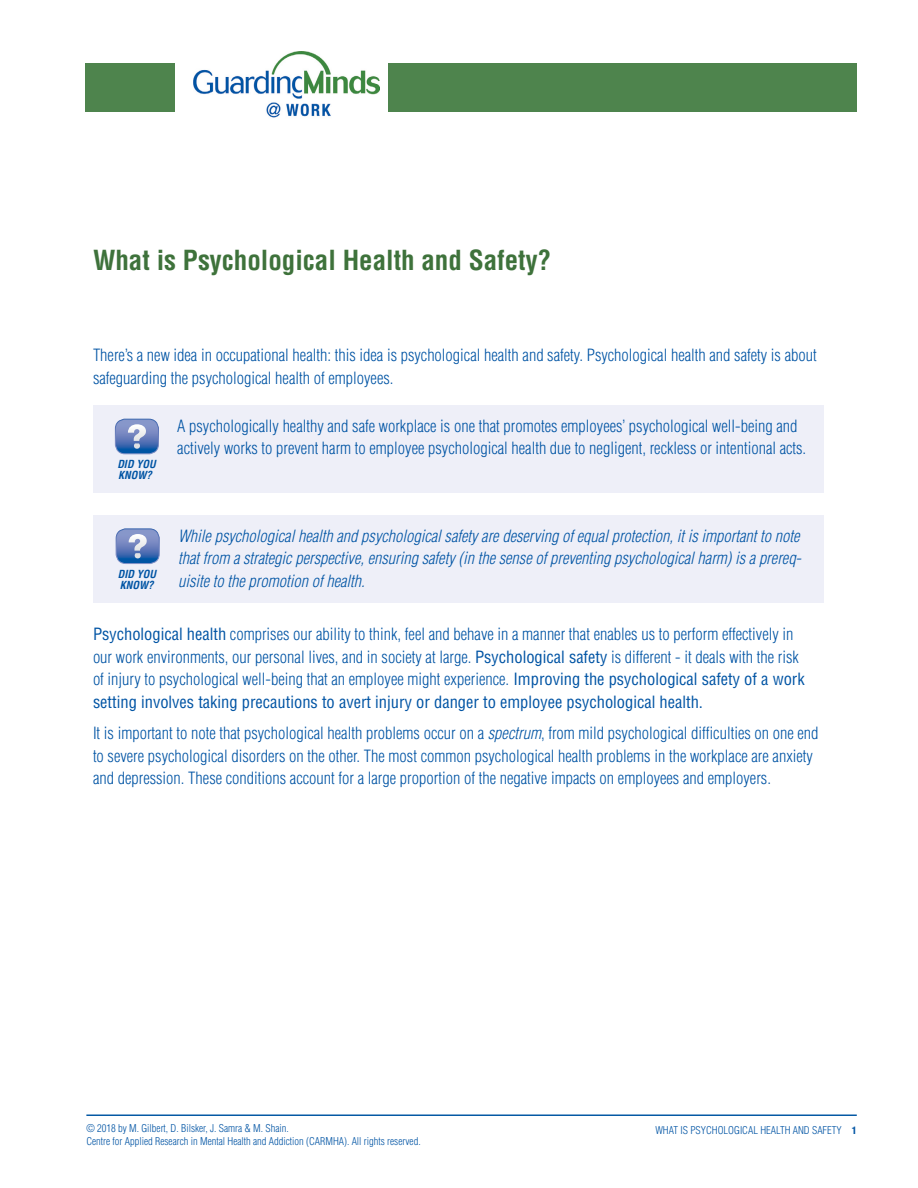
<style>
.page{position:relative;width:918px;height:1188px;background:#fff}
.page>*{position:absolute;margin:0;border:0;box-sizing:border-box;transform-origin:0 0}
.t1{font:700 condensed 27px "Helvetica";color:#3e723b}
.text{font:300 condensed 16.5px/22.5px "Helvetica";color:#0054a4}
.instruction{font:italic 300 condensed 16.5px/22.5px "Helvetica";color:#0054a4}
.instruction-2{font:300 condensed 16.5px/22.5px "Helvetica";color:#0054a4}
.subtitle{font:italic 700 condensed 10.8px/10.8px "Helvetica";color:#0054a4}
.t2{font:300 condensed 10.5px "Helvetica";color:#0054a4}
.s1{font-weight:400}
.s2{font-style:italic}
.s3{font-family:"Helvetica Neue";font-weight:700}
</style>
<div class="page">
<img style="left:193px;top:52px;width:186px;height:66px">
<div style="left:389px;top:64px;width:468px;height:48px;background:#4e844d"></div>
<div style="left:85px;top:64px;width:90px;height:48px;background:#4e844d"></div>
<hr style="left:86px;top:1114px;width:771px;height:2px;background:#0559a4">
<div style="left:93px;top:405px;width:731px;height:88px;background:#eeeff8"></div>
<div style="left:115px;top:419px;width:44px;height:35px;border:1px solid #fff;border-radius:10px"></div>
<svg style="left:115px;top:419px;width:43px;height:35px"></svg>
<div style="left:94px;top:515px;width:730px;height:87px;background:#eeeff8"></div>
<div style="left:116px;top:528px;width:44px;height:36px;border:1px solid #fff;border-radius:10px"></div>
<svg style="left:116px;top:529px;width:43px;height:35px"></svg>
<p class="t1" style="left:93px;top:244px;width:460px">What is Psychological Health and Safety?</p>
<p class="text" style="left:93px;top:344px;width:725px">There’s a new idea in occupational health: this idea is psychological health and safety. Psychological health and safety is about safeguarding the psychological health of employees.</p>
<p class="subtitle" style="left:117px;top:459px;width:40px">DID YOU<br>KNOW?</p>
<p class="subtitle" style="left:118px;top:568px;width:40px">DID YOU<br>KNOW?</p>
<p class="instruction-2" style="left:177px;top:415px;width:631px">A psychologically healthy and safe workplace is one that promotes employees’ psychological well-being and actively works to prevent harm to employee psychological health due to negligent, reckless or intentional acts.</p>
<p class="instruction" style="left:178px;top:524px;width:625px">While psychological health and psychological safety are deserving of equal protection, it is important to note that from a strategic perspective, ensuring safety (in the sense of preventing psychological harm) is a prereq&shy;uisite to the promotion of health.</p>
<p class="text" style="left:93px;top:623px;width:713px"><span class="s1">Psychological health</span> comprises our ability to think, feel and behave in a manner that enables us to perform effectively in our work environments, our personal lives, and in society at large. <span class="s1">Psychological safety</span> is different - it deals with the risk of injury to psychological well-being that an employee might experience. <span class="s1">Improving the psychological safety of a work setting involves taking precautions to avert injury or danger to employee psychological health.</span></p>
<p class="text" style="left:93px;top:722px;width:727px">It is important to note that psychological health problems occur on a <span class="s2">spectrum</span>, from mild psychological difficulties on one end to severe psychological disorders on the other. The most common psychological health problems in the workplace are anxiety and depression. These conditions account for a large proportion of the negative impacts on employees and employers.</p>
<p class="t2" style="left:86px;top:1122px;width:204px">© 2018 by M. Gilbert, D. Bilsker, J. Samra &amp; M. Shain.</p>
<p class="t2" style="left:655px;top:1124px;width:203px">WHAT IS PSYCHOLOGICAL HEALTH AND SAFETY <span class="s3">1</span></p>
<p class="t2" style="left:86px;top:1135px;width:336px">Centre for Applied Research in Mental Health and Addiction (CARMHA). All rights reserved.</p>
</div>
